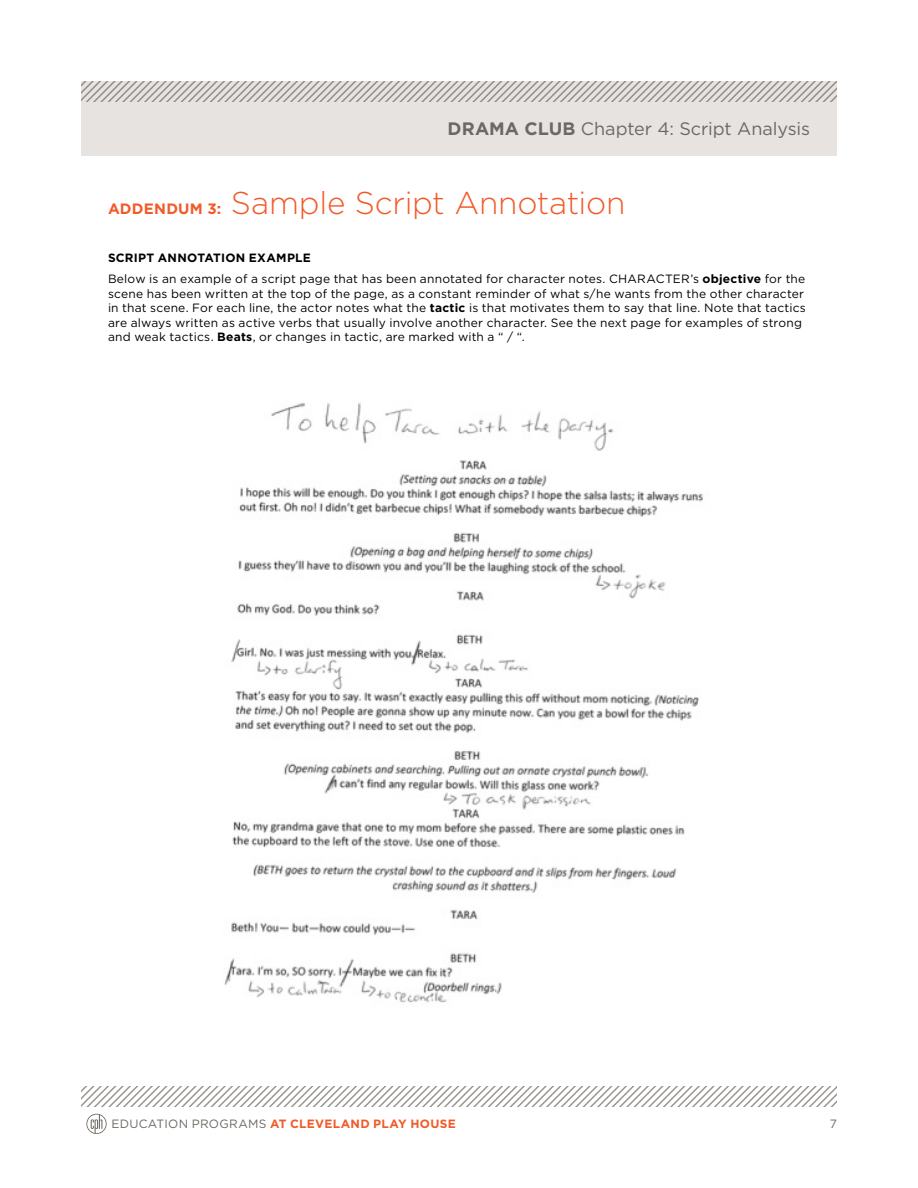
<style>
.page{position:relative;width:918px;height:1188px;background:#fff}
.page>*{position:absolute;margin:0;border:0;box-sizing:border-box;transform-origin:0 0}
.t1{font:300 31.5px "Gotham";letter-spacing:-.01em;color:#f15a29}
.t2{font:18px "Gotham";letter-spacing:-.005em;color:#6d6863}
.t3{font:12px/14.4px "Gotham";letter-spacing:.015em;color:#000}
.t4{font:700 12px "Gotham";letter-spacing:.025em;color:#f15a29}
.t5{font:12px "Gotham";color:#6d6863}
.s1{font-weight:700}
.s2{font-weight:700;font-size:15px}
.s3{font-weight:400;color:#6d6863}
</style>
<div class="page">
<div style="left:81px;top:81px;width:756px;height:74px;background:#e6e3e1"></div>
<svg style="left:81px;top:1087px;width:756px;height:20px"></svg>
<svg style="left:86px;top:1114px;width:21px;height:20px"></svg>
<svg style="left:81px;top:81px;width:756px;height:20px"></svg>
<img style="left:224px;top:402px;width:479px;height:601px">
<h2 class="t2" style="left:448px;top:118px;width:364px"><span class="s1">DRAMA CLUB</span> Chapter 4: Script Analysis</h2>
<h1 class="t1" style="left:108px;top:183px;width:519px"><span class="s2">ADDENDUM 3:</span> Sample Script Annotation</h1>
<p class="t3" style="left:108px;top:247px;width:699px;line-height:21.1px"><span class="s1">SCRIPT ANNOTATION EXAMPLE<br></span>Below is an example of a script page that has been annotated for character notes. CHARACTER’s <span class="s1">objective</span> for the</p>
<p class="t3" style="left:108px;top:286px;width:699px">scene has been written at the top of the page, as a constant reminder of what s/he wants from the other character in that scene. For each line, the actor notes what the <span class="s1">tactic</span> is that motivates them to say that line. Note that tactics are always written as active verbs that usually involve another character. See the next page for examples of strong and weak tactics. <span class="s1">Beats</span>, or changes in tactic, are marked with a “ / “.</p>
<p class="t4" style="left:111px;top:1116px;width:346px"><span class="s3">EDUCATION PROGRAMS</span> AT CLEVELAND PLAY HOUSE</p>
<p class="t5" style="left:830px;top:1116px;width:9px">7</p>
</div>
